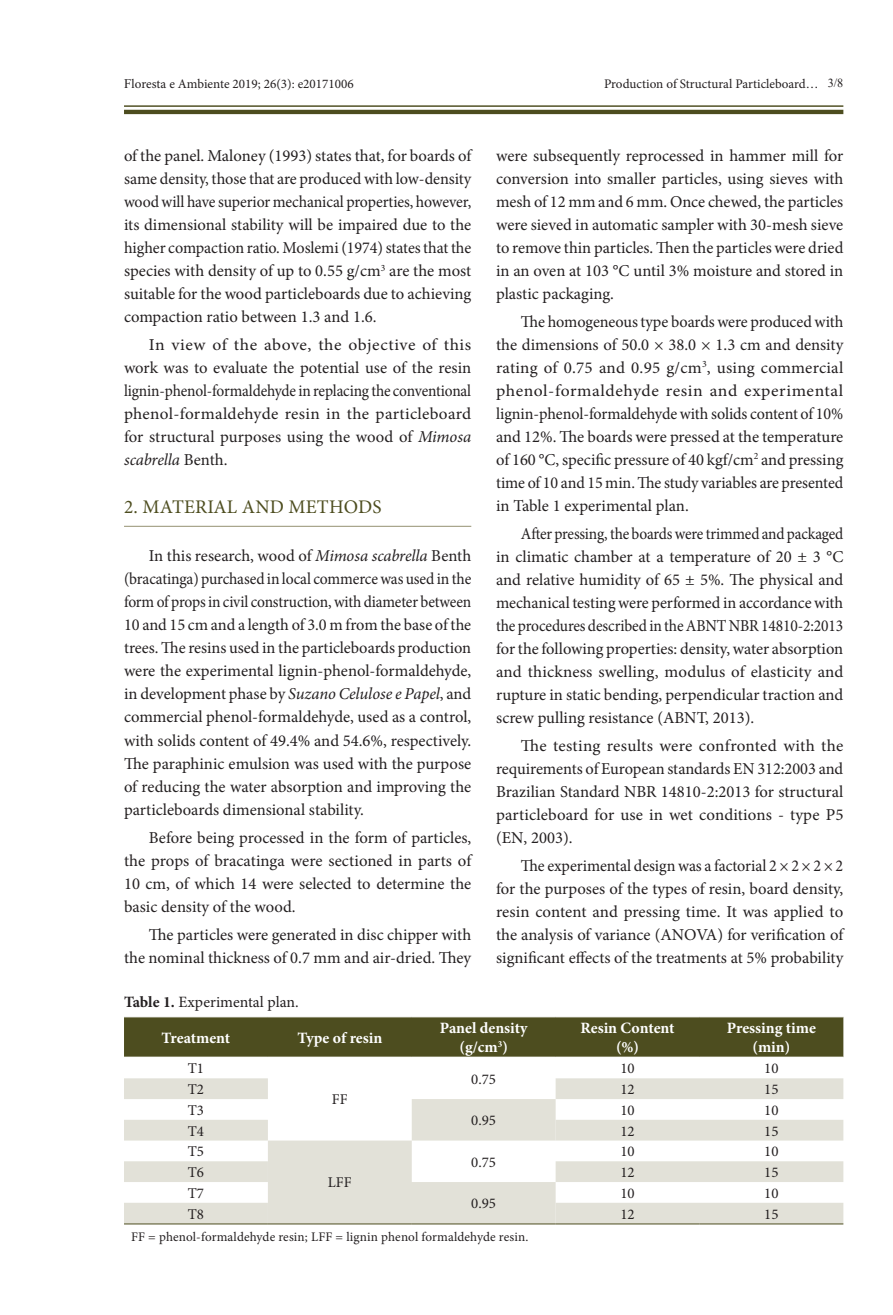
<style>
.page{position:relative;width:893px;height:1315px;background:#fff}
.page>*{position:absolute;margin:0;border:0;box-sizing:border-box;transform-origin:0 0}
.Heading1{font:19.25px "Minion Pro";letter-spacing:.01em;color:#4d4d1f}
.Paragraph{font:16.62px/23.1px "Minion Pro";color:#231f20;text-align:justify}
.Paragraph-2{font:16.62px/22.9px "Minion Pro";color:#231f20;text-align:justify;scale:.93 1}
.Paragraph-3{font:16.62px/23.1px "Minion Pro";color:#231f20;text-align:justify;scale:1.06 1}
.TableHead{font:700 15.75px/18.9px "Minion Pro";letter-spacing:-.005em;color:#fff;text-align:center}
.TableTitle{font:15.75px "Minion Pro";color:#231f20}
.TableBody{font:14.88px "Minion Pro";color:#231f20}
.TableFootnote{font:13.12px "Minion Pro";color:#231f20}
.s1{font-family:"Times New Roman"}
.s2{font-family:"Times New Roman";font-size:12.25px}
.s3{font-style:italic}
.s4{font-weight:700}
</style>
<div class="page">
<hr style="left:124px;top:110px;width:719px;height:4px;background:#4d4d1f">
<hr style="left:124px;top:105px;width:719px;height:2px;background:#4d4d1f">
<hr style="left:124px;top:526px;width:347px;height:1px;background:#959172">
<div style="left:124px;top:1017px;width:719px;height:39px;background:#4d4d1f"></div>
<svg style="left:124px;top:1078px;width:719px;height:145px;fill:#e2e1d8"></svg>
<svg style="left:268px;top:1099px;width:288px;height:124px"></svg>
<hr style="left:124px;top:1223px;width:144px;height:1px;background:#4d4d1f">
<hr style="left:268px;top:1223px;width:144px;height:1px;background:#4d4d1f">
<hr style="left:412px;top:1223px;width:144px;height:1px;background:#4d4d1f">
<hr style="left:556px;top:1223px;width:143px;height:1px;background:#4d4d1f">
<hr style="left:699px;top:1223px;width:144px;height:1px;background:#4d4d1f">
<p class="TableFootnote" style="left:124px;top:75px;width:231px"><span class="s1">Fl</span>oresta e Ambiente 2019; 26(3): e20171006</p>
<p class="TableFootnote" style="left:604px;top:75px;width:241px">Production of Structural Particleboard… <span class="s2">3/8</span></p>
<p class="Paragraph" style="left:124px;top:144px;width:349px">of the panel. Maloney (1993) states that, for boards of same density, those that are produced with low-density wood will have superior mechanical properties, however, its dimensional stability will be impaired due to the higher compaction ratio. Moslemi (1974) states that the species with density of up to 0.55 g/cm<sup>3</sup> are the most suitable for the wood particleboards due to achieving compaction ratio between 1.3 and 1.6.</p>
<p class="Paragraph-3" style="left:124px;top:333px;width:329px;text-indent:25px">In view of the above, the objective of this work was to evaluate the potential use of the resin lignin‑phenol‑formaldehyde in replacing the conventional phenol-formaldehyde resin in the particleboard for structural purposes using the wood of <span class="s3">Mimosa scabrella</span> Benth.</p>
<p class="Heading1" style="left:124px;top:494px;width:259px">2. MATERIAL AND METHODS</p>
<p class="Paragraph" style="left:124px;top:544px;width:349px;text-indent:25px">In this research, wood of <span class="s3">Mimosa scabrella</span> Benth (bracatinga) purchased in local commerce was used in the form of props in civil construction, with diameter between 10 and 15 cm and a length of 3.0 m from the base of the trees. The resins used in the particleboards production were the experimental lignin-phenol‑formaldehyde, in development phase by <span class="s3">Suzano Celulose e Papel</span>, and commercial phenol-formaldehyde, used as a control, with solids content of 49.4% and 54.6%, respectively.<br>The paraphinic emulsion was used with the purpose of reducing the water absorption and improving the particleboards dimensional stability.</p>
<p class="Paragraph" style="left:124px;top:826px;width:349px;text-indent:25px">Before being processed in the form of particles, the props of bracatinga were sectioned in parts of 10 cm, of which 14 were selected to determine the basic density of the wood.</p>
<p class="Paragraph" style="left:124px;top:923px;width:349px;text-align:right">The particles were generated in disc chipper with the nominal thickness of 0.7 mm and air-dried. They</p>
<p class="Paragraph" style="left:496px;top:144px;width:349px">were subsequently reprocessed in hammer mill for conversion into smaller particles, using sieves with mesh of 12 mm and 6 mm. Once chewed, the particles were sieved in automatic sampler with 30-mesh sieve to remove thin particles. Then the particles were dried in an oven at 103 °C until 3% moisture and stored in plastic packaging.</p>
<p class="Paragraph" style="left:496px;top:310px;width:349px;text-indent:25px">The homogeneous type boards were produced with the dimensions of 50.0 × 38.0 × 1.3 cm and density rating of 0.75 and 0.95 g/cm<sup>3</sup>, using commercial phenol‑formaldehyde resin and experimental lignin‑phenol-formaldehyde with solids content of 10% and 12%. The boards were pressed at the temperature of 160 °C, specific pressure of 40 kgf/cm<sup>2</sup> and pressing time of 10 and 15 min. The study variables are presented in Table 1 experimental plan.</p>
<p class="Paragraph-2" style="left:496px;top:522px;width:375px;text-indent:25px">After pressing, the boards were trimmed and packaged in climatic chamber at a temperature of 20 ± 3 °C and relative humidity of 65 ± 5%. The physical and mechanical testing were performed in accordance with the procedures described in the ABNT NBR 14810-2:2013 for the following properties: density, water absorption and thickness swelling, modulus of elasticity and rupture in static bending, perpendicular traction and screw pulling resistance (ABNT, 2013).</p>
<p class="Paragraph" style="left:496px;top:734px;width:349px;text-indent:25px">The testing results were confronted with the requirements of European standards EN 312:2003 and Brazilian Standard NBR 14810-2:2013 for structural particleboard for use in wet conditions - type P5 (EN, 2003).</p>
<p class="Paragraph" style="left:496px;top:854px;width:349px;text-indent:25px">The experimental design was a factorial 2 × 2 × 2 × 2 for the purposes of the types of resin, board density, resin content and pressing time. It was applied to the analysis of variance (ANOVA) for verification of significant effects of the treatments at 5% probability</p>
<p class="TableTitle" style="left:124px;top:991px;width:176px"><span class="s4">Table 1.</span> Experimental plan.</p>
<p class="TableHead" style="left:162px;top:1028px;width:70px">Treatment</p>
<p class="TableHead" style="left:297px;top:1028px;width:86px">Type of resin</p>
<p class="TableHead" style="left:440px;top:1018px;width:89px">Panel density (g/cm<sup>3</sup>)</p>
<p class="TableHead" style="left:580px;top:1018px;width:96px">Resin Content (%)</p>
<p class="TableHead" style="left:727px;top:1018px;width:91px">Pressing time (min)</p>
<p class="TableBody" style="left:188px;top:1058px;width:18px">T1</p>
<p class="TableBody" style="left:332px;top:1089px;width:17px">FF</p>
<p class="TableBody" style="left:620px;top:1058px;width:16px">10</p>
<p class="TableBody" style="left:764px;top:1058px;width:16px">10</p>
<p class="TableBody" style="left:471px;top:1069px;width:26px">0.75</p>
<p class="TableBody" style="left:188px;top:1079px;width:18px">T2</p>
<p class="TableBody" style="left:620px;top:1079px;width:16px">12</p>
<p class="TableBody" style="left:764px;top:1079px;width:16px">15</p>
<p class="TableBody" style="left:188px;top:1100px;width:18px">T3</p>
<p class="TableBody" style="left:471px;top:1110px;width:26px">0.95</p>
<p class="TableBody" style="left:620px;top:1100px;width:16px">10</p>
<p class="TableBody" style="left:764px;top:1100px;width:16px">10</p>
<p class="TableBody" style="left:188px;top:1121px;width:18px">T4</p>
<p class="TableBody" style="left:620px;top:1121px;width:16px">12</p>
<p class="TableBody" style="left:764px;top:1121px;width:16px">15</p>
<p class="TableBody" style="left:188px;top:1141px;width:18px">T5</p>
<p class="TableBody" style="left:328px;top:1172px;width:25px">LFF</p>
<p class="TableBody" style="left:620px;top:1141px;width:16px">10</p>
<p class="TableBody" style="left:764px;top:1141px;width:16px">10</p>
<p class="TableBody" style="left:471px;top:1152px;width:26px">0.75</p>
<p class="TableBody" style="left:188px;top:1162px;width:18px">T6</p>
<p class="TableBody" style="left:620px;top:1162px;width:16px">12</p>
<p class="TableBody" style="left:764px;top:1162px;width:16px">15</p>
<p class="TableBody" style="left:188px;top:1183px;width:18px">T7</p>
<p class="TableBody" style="left:471px;top:1193px;width:26px">0.95</p>
<p class="TableBody" style="left:620px;top:1183px;width:16px">10</p>
<p class="TableBody" style="left:764px;top:1183px;width:16px">10</p>
<p class="TableBody" style="left:188px;top:1203px;width:18px">T8</p>
<p class="TableBody" style="left:620px;top:1203px;width:16px">12</p>
<p class="TableBody" style="left:764px;top:1203px;width:16px">15</p>
<p class="TableFootnote" style="left:131px;top:1227px;width:399px">FF = phenol-formaldehyde resin; LFF = lignin phenol formaldehyde resin.</p>
</div>
